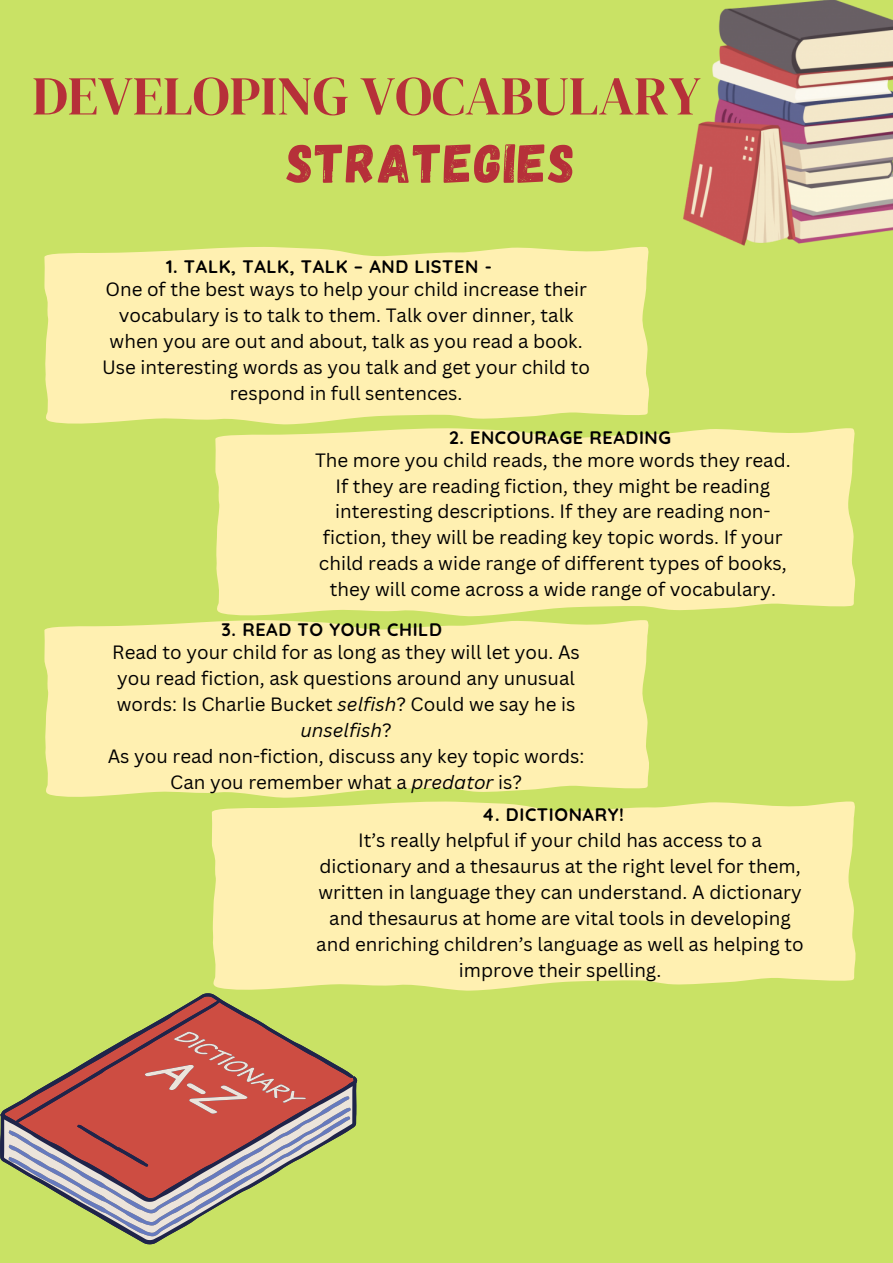
<style>
.page{position:relative;width:893px;height:1263px;background:#c9e265}
.page>*{position:absolute;margin:0;border:0;box-sizing:border-box;transform-origin:0 0}
.t1{font:55.12px "Gagalin";letter-spacing:.035em;color:#b63039}
.t2{font:54.75px "DM Serif Display";color:#b63039}
.t3{font:18.75px/25.9px "Canva Sans";color:#000;text-align:center}
.t4{font:700 18.08px "Quicksand";letter-spacing:.035em;color:#000}
.s1{font-style:italic}
</style>
<div class="page">
<svg style="left:44px;top:247px;width:605px;height:178px;background:#fbefab"></svg>
<svg style="left:215px;top:428px;width:641px;height:189px;background:#fbefab"></svg>
<svg style="left:44px;top:620px;width:605px;height:178px;background:#fbefac"></svg>
<svg style="left:212px;top:801px;width:644px;height:190px;background:#fbefab"></svg>
<svg style="left:0;top:993px;width:357px;height:251px"></svg>
<svg style="left:4px;top:1032px;width:349px;height:208px"></svg>
<img style="left:683px;top:0;width:210px;height:246px">
<h2 class="t2" style="left:32px;top:58px;width:670px">DEVELOPING VOCABULARY</h2>
<h1 class="t1" style="left:287px;top:127px;width:289px">STRATEGIES</h1>
<p class="t4" style="left:166px;top:255px;width:327px">1. TALK, TALK, TALK – AND LISTEN -</p>
<p class="t3" style="left:102px;top:276px;width:490px">One of the best ways to help your child increase their vocabulary is to talk to them. Talk over dinner, talk when you are out and about, talk as you read a book.<br>Use interesting words as you talk and get your child to respond in full sentences.</p>
<p class="t4" style="left:449px;top:426px;width:223px">2. ENCOURAGE READING</p>
<p class="t3" style="left:315px;top:446px;width:477px">The more you child reads, the more words they read.<br>If they are reading fiction, they might be reading interesting descriptions. If they are reading non&shy;fiction, they will be reading key topic words. If your child reads a wide range of different types of books, they will come across a wide range of vocabulary.</p>
<p class="t4" style="left:221px;top:618px;width:222px">3. READ TO YOUR CHILD</p>
<p class="t3" style="left:108px;top:639px;width:478px">Read to your child for as long as they will let you. As you read fiction, ask questions around any unusual words: Is Charlie Bucket <span class="s1">selfish</span>? Could we say he is <span class="s1">unselfish</span>?<br>As you read non-fiction, discuss any key topic words:<br>Can you remember what a <span class="s1">predator</span> is?</p>
<p class="t4" style="left:482px;top:803px;width:144px">4. DICTIONARY!</p>
<p class="t3" style="left:316px;top:827px;width:489px">It’s really helpful if your child has access to a dictionary and a thesaurus at the right level for them, written in language they can understand. A dictionary and thesaurus at home are vital tools in developing and enriching children’s language as well as helping to improve their spelling.</p>
<p class="t4" style="left:451px;top:808px;width:223px">2. ENCOURAGE READING</p>
</div>
